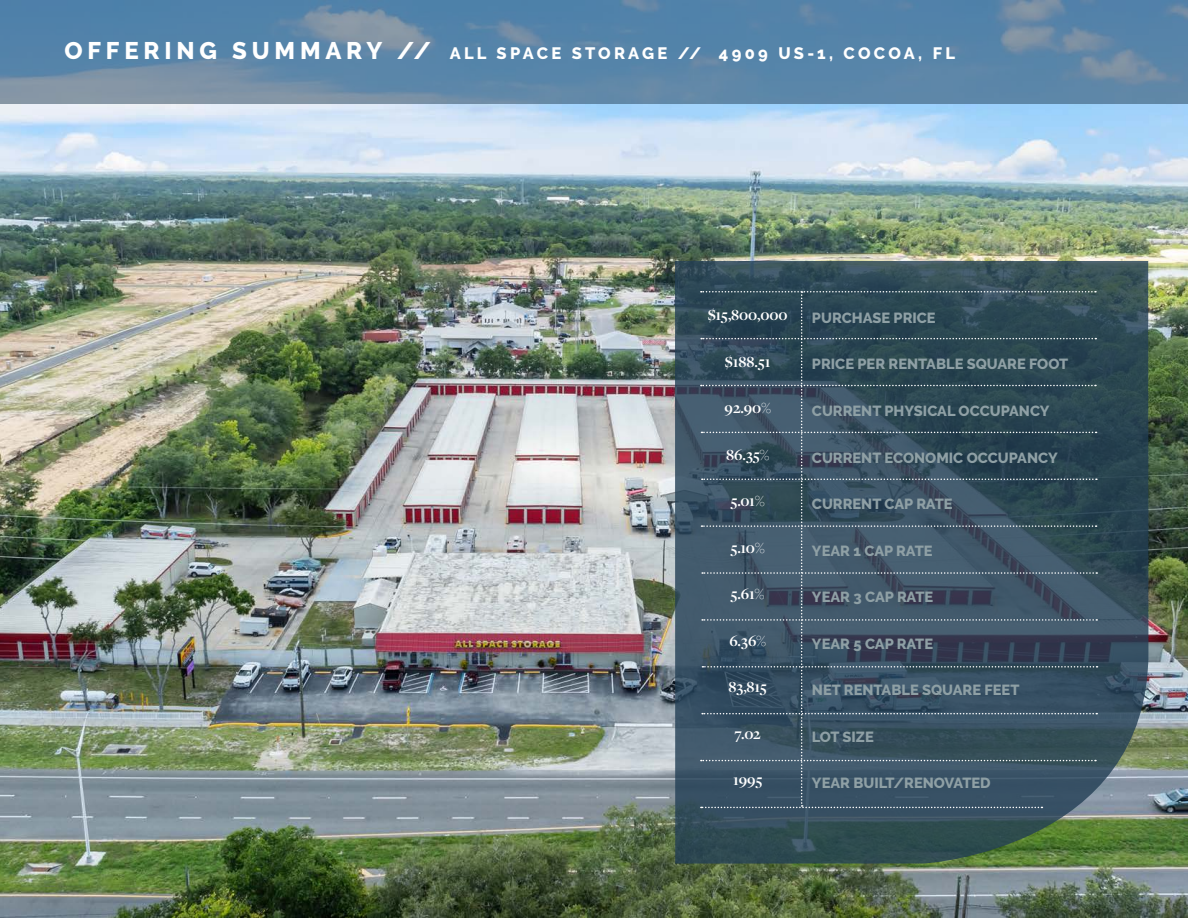
<style>
.page{position:relative;width:1188px;height:918px;background:#fff}
.page>*{position:absolute;margin:0;border:0;box-sizing:border-box;transform-origin:0 0}
.t1{font:800 16.5px "Raleway";letter-spacing:.2em;color:#fff}
.t2{font:700 15.9px "Freight Disp Pro";color:#fff}
.t3{font:800 14.7px "Raleway";color:#8fa0a5}
.s1{font-size:24px}
</style>
<div class="page">
<img style="left:0;top:104px;width:1188px;height:814px">
<svg style="left:0;top:0;width:1188px;height:104px;background:#5d86a8"></svg>
<svg style="left:675px;top:261px;width:473px;height:603px;background:#3b555b"></svg>
<svg style="left:701px;top:291px;width:397px;height:517px;background:#395060"></svg>
<p class="t1" style="left:64px;top:44px;width:892px"><span class="s1">OFFERING SUMMARY //</span> ALL SPACE STORAGE // 4909 US-1, COCOA, FL</p>
<p class="t2" style="left:708px;top:304px;width:82px">$15,800,000</p>
<p class="t2" style="left:725px;top:351px;width:47px">$188.51</p>
<p class="t2" style="left:725px;top:398px;width:48px">92.90%</p>
<p class="t2" style="left:726px;top:444px;width:45px">86.35%</p>
<p class="t2" style="left:731px;top:491px;width:35px">5.01%</p>
<p class="t2" style="left:731px;top:537px;width:35px">5.10%</p>
<p class="t2" style="left:731px;top:584px;width:35px">5.61%</p>
<p class="t2" style="left:729px;top:630px;width:38px">6.36%</p>
<p class="t2" style="left:728px;top:677px;width:40px">83,815</p>
<p class="t2" style="left:735px;top:723px;width:28px">7.02</p>
<p class="t2" style="left:733px;top:770px;width:31px">1995</p>
<p class="t3" style="left:812px;top:309px;width:125px">PURCHASE PRICE</p>
<p class="t3" style="left:812px;top:356px;width:258px">PRICE PER RENTABLE SQUARE FOOT</p>
<p class="t3" style="left:812px;top:402px;width:239px">CURRENT PHYSICAL OCCUPANCY</p>
<p class="t3" style="left:812px;top:449px;width:247px">CURRENT ECONOMIC OCCUPANCY</p>
<p class="t3" style="left:812px;top:496px;width:142px">CURRENT CAP RATE</p>
<p class="t3" style="left:812px;top:542px;width:122px">YEAR 1 CAP RATE</p>
<p class="t3" style="left:812px;top:589px;width:123px">YEAR 3 CAP RATE</p>
<p class="t3" style="left:812px;top:635px;width:123px">YEAR 5 CAP RATE</p>
<p class="t3" style="left:812px;top:682px;width:209px">NET RENTABLE SQUARE FEET</p>
<p class="t3" style="left:812px;top:728px;width:63px">LOT SIZE</p>
<p class="t3" style="left:812px;top:775px;width:180px">YEAR BUILT/RENOVATED</p>
</div>
